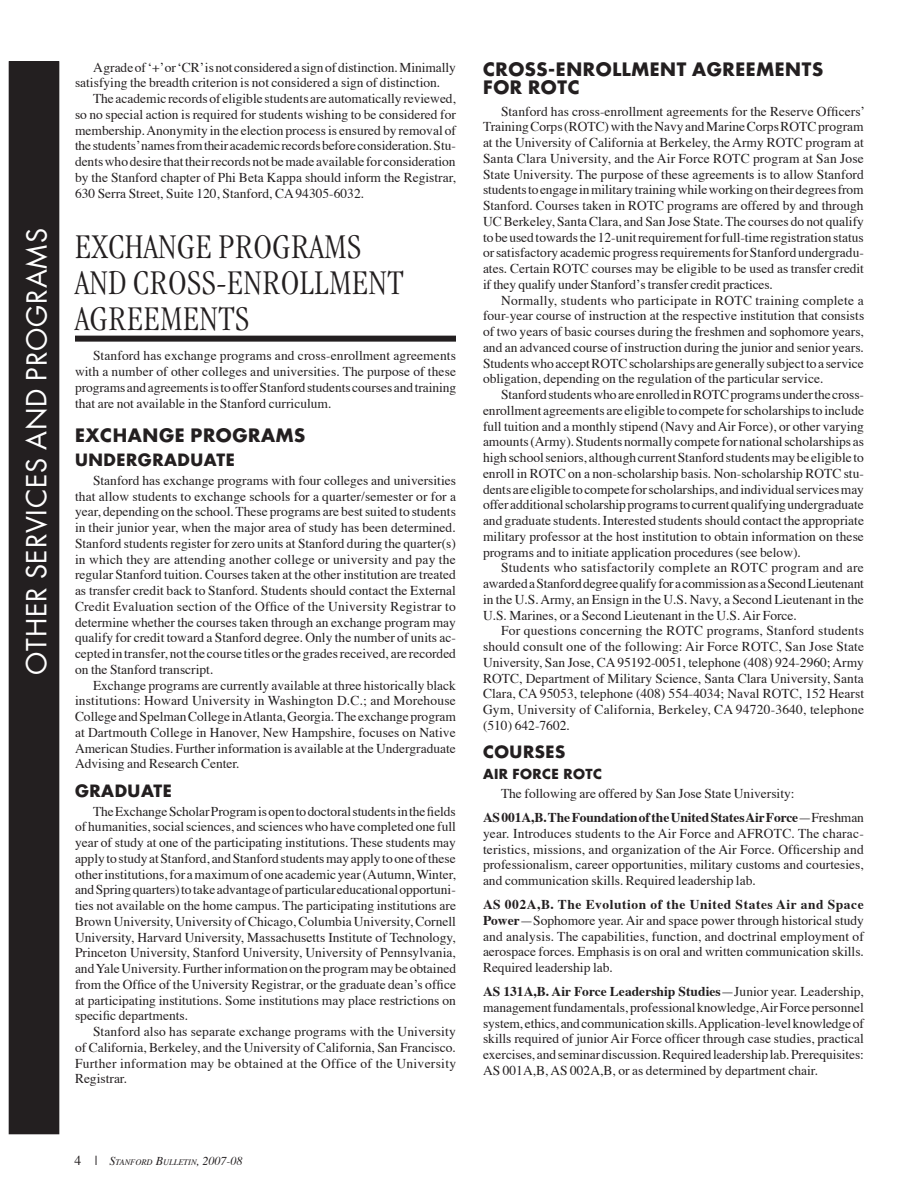
<style>
.page{position:relative;width:918px;height:1188px;background:#fff}
.page>*{position:absolute;margin:0;border:0;box-sizing:border-box;transform-origin:0 0}
.B_L30{font:300 condensed 36px/36px "Garamond";letter-spacing:.02em;color:#231f20}
.Header-3_4{font:27px "Futura";letter-spacing:.03em;color:#fff}
.C_L18{font:700 18px/18px "Futura";letter-spacing:.035em;color:#231f20}
.D_L18{font:700 16.5px "Futura";color:#231f20}
.D_L14{font:700 16.5px "Futura";color:#231f20}
.m{font:13.5px/15.8px "Times";color:#231f20;text-align:justify}
.fl_b_L13_5{font:13.5px/15.8px "Times";color:#231f20;text-align:justify}
.E_L12{font:700 13.5px "Futura";color:#231f20}
.t1{font:italic 8.4px "Times";color:#231f20}
.s1{font-weight:700}
.s2{font-style:italic}
.s3{font-style:normal;font-size:13.5px}
.s4{font-size:12px}
</style>
<div class="page">
<div style="left:9px;top:62px;width:50px;height:1072px;background:#231f20"></div>
<div style="left:75px;top:336px;width:381px;height:6px;background:#231f20"></div>
<p class="Header-3_4" style="left:19px;top:675px;width:448px;rotate:-90deg">OTHER SERVICES AND PROGRAMS</p>
<p class="m" style="left:75px;top:58px;width:383px;text-indent:18px">A grade of ‘+’ or ‘CR’ is not considered a sign of distinction. Minimally satisfying the breadth criterion is not considered a sign of distinction.</p>
<p class="m" style="left:75px;top:90px;width:383px;text-indent:18px">The academic records of eligible students are automatically reviewed, so no special action is required for students wishing to be considered for membership. Anonymity in the election process is ensured by removal of the students’ names from their academic records before consideration. Stu&shy;dents who desire that their records not be made available for consideration by the Stanford chapter of Phi Beta Kappa should inform the Registrar, 630 Serra Street, Suite 120, Stanford, CA 94305-6032.</p>
<p class="B_L30" style="left:75px;top:228px;width:330px">EXCHANGE PROGRAMS<br>AND CROSS-ENROLLMENT<br>AGREEMENTS</p>
<p class="m" style="left:75px;top:347px;width:383px;text-indent:18px">Stanford has exchange programs and cross-enrollment agreements with a number of other colleges and universities. The purpose of these programs and agreements is to offer Stanford students courses and training that are not available in the Stanford curriculum.</p>
<p class="C_L18" style="left:75px;top:426px;width:232px">EXCHANGE PROGRAMS</p>
<p class="D_L14" style="left:75px;top:449px;width:27px">UNDERGRADUATE</p>
<p class="m" style="left:75px;top:471px;width:383px;text-indent:18px">Stanford has exchange programs with four colleges and universities that allow students to exchange schools for a quarter/semester or for a year, depending on the school. These programs are best suited to students in their junior year, when the major area of study has been determined.<br>Stanford students register for zero units at Stanford during the quarter(s) in which they are attending another college or university and pay the regular Stanford tuition. Courses taken at the other institution are treated as transfer credit back to Stanford. Students should contact the External Credit Evaluation section of the Office of the University Registrar to determine whether the courses taken through an exchange program may qualify for credit toward a Stanford degree. Only the number of units ac&shy;cepted in transfer, not the course titles or the grades received, are recorded on the Stanford transcript.</p>
<p class="m" style="left:75px;top:676px;width:383px;text-indent:18px">Exchange programs are currently available at three historically black institutions: Howard University in Washington D.C.; and Morehouse College and Spelman College in Atlanta, Georgia. The exchange program at Dartmouth College in Hanover, New Hampshire, focuses on Native American Studies. Further information is available at the Undergraduate Advising and Research Center.</p>
<p class="D_L18" style="left:75px;top:780px;width:13px">GRADUATE</p>
<p class="m" style="left:75px;top:802px;width:383px;text-indent:18px">The Exchange Scholar Program is open to doctoral students in the fields of humanities, social sciences, and sciences who have completed one full year of study at one of the participating institutions. These students may apply to study at Stanford, and Stanford students may apply to one of these other institutions, for a maximum of one academic year (Autumn, Winter, and Spring quarters) to take advantage of particular educational opportuni&shy;ties not available on the home campus. The participating institutions are Brown University, University of Chicago, Columbia University, Cornell University, Harvard University, Massachusetts Institute of Technology, Princeton University, Stanford University, University of Pennsylvania, and Yale University. Further information on the program may be obtained from the Office of the University Registrar, or the graduate dean’s office at participating institutions. Some institutions may place restrictions on specific departments.</p>
<p class="m" style="left:75px;top:1023px;width:383px;text-indent:18px">Stanford also has separate exchange programs with the University of California, Berkeley, and the University of California, San Francisco.<br>Further information may be obtained at the Office of the University Registrar.</p>
<p class="C_L18" style="left:483px;top:60px;width:342px">CROSS-ENROLLMENT AGREEMENTS<br>FOR ROTC</p>
<p class="m" style="left:483px;top:102px;width:384px;text-indent:18px">Stanford has cross-enrollment agreements for the Reserve Officers’ Training Corps (ROTC) with the Navy and Marine Corps ROTC program at the University of California at Berkeley, the Army ROTC program at Santa Clara University, and the Air Force ROTC program at San Jose State University. The purpose of these agreements is to allow Stanford students to engage in military training while working on their degrees from Stanford. Courses taken in ROTC programs are offered by and through UC Berkeley, Santa Clara, and San Jose State. The courses do not qualify to be used towards the 12-unit requirement for full-time registration status or satisfactory academic progress requirements for Stanford undergradu&shy;ates. Certain ROTC courses may be eligible to be used as transfer credit if they qualify under Stanford’s transfer credit practices.</p>
<p class="m" style="left:483px;top:291px;width:383px;text-indent:18px">Normally, students who participate in ROTC training complete a four-year course of instruction at the respective institution that consists of two years of basic courses during the freshmen and sophomore years, and an advanced course of instruction during the junior and senior years.<br>Students who accept ROTC scholarships are generally subject to a service obligation, depending on the regulation of the particular service.</p>
<p class="m" style="left:483px;top:386px;width:383px;text-indent:18px">Stanford students who are enrolled in ROTC programs under the cross&shy;enrollment agreements are eligible to compete for scholarships to include full tuition and a monthly stipend (Navy and Air Force), or other varying amounts (Army). Students normally compete for national scholarships as high school seniors, although current Stanford students may be eligible to enroll in ROTC on a non-scholarship basis. Non-scholarship ROTC stu&shy;dents are eligible to compete for scholarships, and individual services may offer additional scholarship programs to current qualifying undergraduate and graduate students. Interested students should contact the appropriate military professor at the host institution to obtain information on these programs and to initiate application procedures (see below).</p>
<p class="m" style="left:483px;top:559px;width:383px;text-indent:18px">Students who satisfactorily complete an ROTC program and are awarded a Stanford degree qualify for a commission as a Second Lieutenant in the U.S. Army, an Ensign in the U.S. Navy, a Second Lieutenant in the U.S. Marines, or a Second Lieutenant in the U.S. Air Force.</p>
<p class="m" style="left:483px;top:622px;width:383px;text-indent:18px">For questions concerning the ROTC programs, Stanford students should consult one of the following: Air Force ROTC, San Jose State University, San Jose, CA 95192-0051, telephone (408) 924-2960; Army ROTC, Department of Military Science, Santa Clara University, Santa Clara, CA 95053, telephone (408) 554-4034; Naval ROTC, 152 Hearst Gym, University of California, Berkeley, CA 94720-3640, telephone (510) 642-7602.</p>
<p class="D_L18" style="left:483px;top:741px;width:13px">COURSES</p>
<p class="E_L12" style="left:483px;top:765px;width:48px">AIR FORCE</p>
<p class="E_L12" style="left:563px;top:765px;width:20px">ROTC</p>
<p class="m" style="left:501px;top:785px;width:295px">The following are offered by San Jose State University:</p>
<p class="fl_b_L13_5" style="left:483px;top:809px;width:383px"><span class="s1">AS 001A,B. The Foundation of the United States Air Force</span>—Freshman year. Introduces students to the Air Force and AFROTC. The charac&shy;teristics, missions, and organization of the Air Force. Officership and professionalism, career opportunities, military customs and courtesies, and communication skills. Required leadership lab.</p>
<p class="fl_b_L13_5" style="left:483px;top:896px;width:383px"><span class="s1">AS 002A,B. The Evolution of the United States Air and Space Power</span>—Sophomore year. Air and space power through historical study and analysis. The capabilities, function, and doctrinal employment of aerospace forces. Emphasis is on oral and written communication skills.<br>Required leadership lab<span class="s2">.</span></p>
<p class="fl_b_L13_5" style="left:483px;top:983px;width:383px"><span class="s1">AS 131A,B. Air Force Leadership Studies</span>—Junior year. Leadership, management fundamentals, professional knowledge, Air Force personnel system, ethics, and communication skills. Application-level knowledge of skills required of junior Air Force officer through case studies, practical exercises, and seminar discussion. Required leadership lab<span class="s2">.</span> Prerequisites:<br>AS 001A,B, AS 002A,B, or as determined by department chair.</p>
<p class="t1" style="left:75px;top:1154px;width:170px"><span class="s3">4 |</span> <span class="s4">S</span>TANFORD <span class="s4">B</span>ULLETIN<span class="s4">, 2007-08</span></p>
</div>
